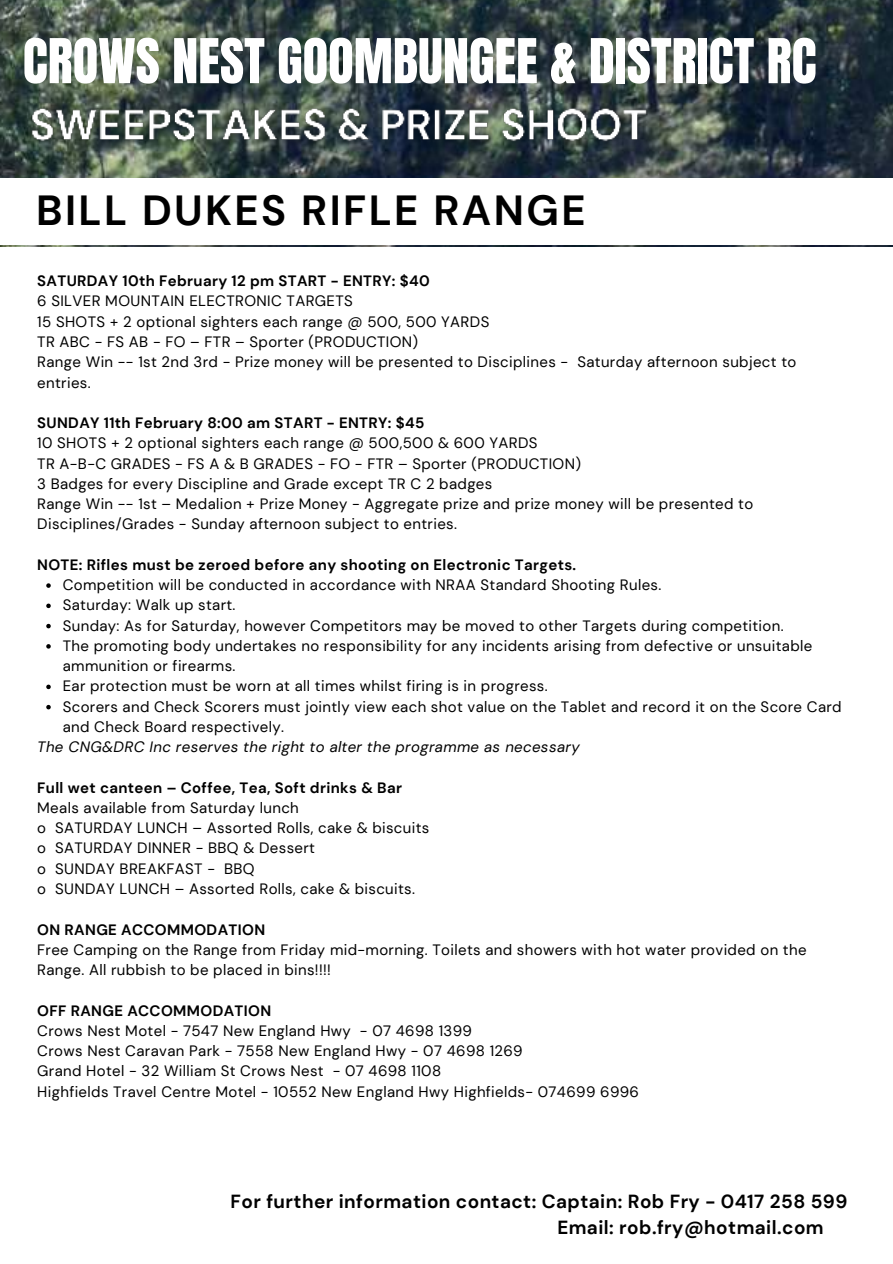
<style>
.page{position:relative;width:893px;height:1264px;background:#fff}
.page>*{position:absolute;margin:0;border:0;box-sizing:border-box;transform-origin:0 0}
.t1{font:52.5px "Anton";color:#fff}
.t2{font:700 42px "DM Sans";letter-spacing:.055em;color:#000}
.t3{font:700 18.9px/25.8px "DM Sans";letter-spacing:.025em;color:#000}
.t4{font:15px/20.2px "DM Sans";letter-spacing:.025em;color:#000}
.t5{font:700 15px "DM Sans";letter-spacing:.025em;color:#000}
.t6{font:italic 15px "DM Sans";letter-spacing:.025em;color:#000}
</style>
<div class="page">
<img style="left:0;top:0;width:892px;height:247px">
<div style="left:0;top:178px;width:892px;height:67px;background:#fff"></div>
<img style="left:20px;top:96px;width:636px;height:56px">
<svg style="left:46px;top:583px;width:5px;height:5px"></svg>
<svg style="left:46px;top:603px;width:5px;height:5px"></svg>
<svg style="left:46px;top:624px;width:5px;height:4px"></svg>
<svg style="left:46px;top:644px;width:5px;height:4px"></svg>
<svg style="left:46px;top:684px;width:5px;height:5px"></svg>
<svg style="left:46px;top:705px;width:5px;height:4px"></svg>
<h1 class="t1" style="left:23px;top:34px;width:795px">CROWS NEST GOOMBUNGEE &amp; DISTRICT RC</h1>
<h2 class="t2" style="left:36px;top:184px;width:551px">BILL DUKES RIFLE RANGE</h2>
<p class="t5" style="left:37px;top:271px;width:394px">SATURDAY 10th February 12 pm START - ENTRY: $40</p>
<p class="t4" style="left:37px;top:291px;width:760px">6 SILVER MOUNTAIN ELECTRONIC TARGETS<br>15 SHOTS + 2 optional sighters each range @ 500, 500 YARDS<br>TR ABC - FS AB - FO – FTR – Sporter (PRODUCTION)<br>Range Win -- 1st 2nd 3rd - Prize money will be presented to Disciplines - Saturday afternoon subject to entries.</p>
<p class="t5" style="left:37px;top:413px;width:389px">SUNDAY 11th February 8:00 am START - ENTRY: $45</p>
<p class="t4" style="left:37px;top:433px;width:717px">10 SHOTS + 2 optional sighters each range @ 500,500 &amp; 600 YARDS<br>TR A-B-C GRADES - FS A &amp; B GRADES - FO - FTR – Sporter (PRODUCTION)<br>3 Badges for every Discipline and Grade except TR C 2 badges<br>Range Win -- 1st – Medalion + Prize Money - Aggregate prize and prize money will be presented to Disciplines/Grades - Sunday afternoon subject to entries.</p>
<p class="t5" style="left:37px;top:555px;width:540px">NOTE: Rifles must be zeroed before any shooting on Electronic Targets.</p>
<p class="t4" style="left:63px;top:574px;width:780px">Competition will be conducted in accordance with NRAA Standard Shooting Rules.<br>Saturday: Walk up start.<br>Sunday: As for Saturday, however Competitors may be moved to other Targets during competition.<br>The promoting body undertakes no responsibility for any incidents arising from defective or unsuitable ammunition or firearms.<br>Ear protection must be worn at all times whilst firing is in progress.<br>Scorers and Check Scorers must jointly view each shot value on the Tablet and record it on the Score Card and Check Board respectively.</p>
<p class="t6" style="left:37px;top:737px;width:544px">The CNG&amp;DRC Inc reserves the right to alter the programme as necessary</p>
<p class="t5" style="left:37px;top:778px;width:366px">Full wet canteen – Coffee, Tea, Soft drinks &amp; Bar</p>
<p class="t4" style="left:37px;top:797px;width:393px">Meals available from Saturday lunch<br>o SATURDAY LUNCH – Assorted Rolls, cake &amp; biscuits o SATURDAY DINNER - BBQ &amp; Dessert<br>o SUNDAY BREAKFAST - BBQ<br>o SUNDAY LUNCH – Assorted Rolls, cake &amp; biscuits.</p>
<p class="t5" style="left:37px;top:919px;width:229px">ON RANGE ACCOMMODATION</p>
<p class="t4" style="left:37px;top:939px;width:770px">Free Camping on the Range from Friday mid-morning. Toilets and showers with hot water provided on the<br>Range. All rubbish to be placed in bins!!!!</p>
<p class="t5" style="left:37px;top:1000px;width:235px">OFF RANGE ACCOMMODATION</p>
<p class="t4" style="left:37px;top:1020px;width:603px">Crows Nest Motel - 7547 New England Hwy - 07 4698 1399<br>Crows Nest Caravan Park - 7558 New England Hwy - 07 4698 1269<br>Grand Hotel - 32 William St Crows Nest - 07 4698 1108<br>Highfields Travel Centre Motel - 10552 New England Hwy Highfields- 074699 6996</p>
<p class="t3" style="left:557px;top:1188px;width:291px;text-indent:-327px">For further information contact: Captain: Rob Fry - 0417 258 599<br>Email: rob.fry@hotmail.com</p>
</div>
